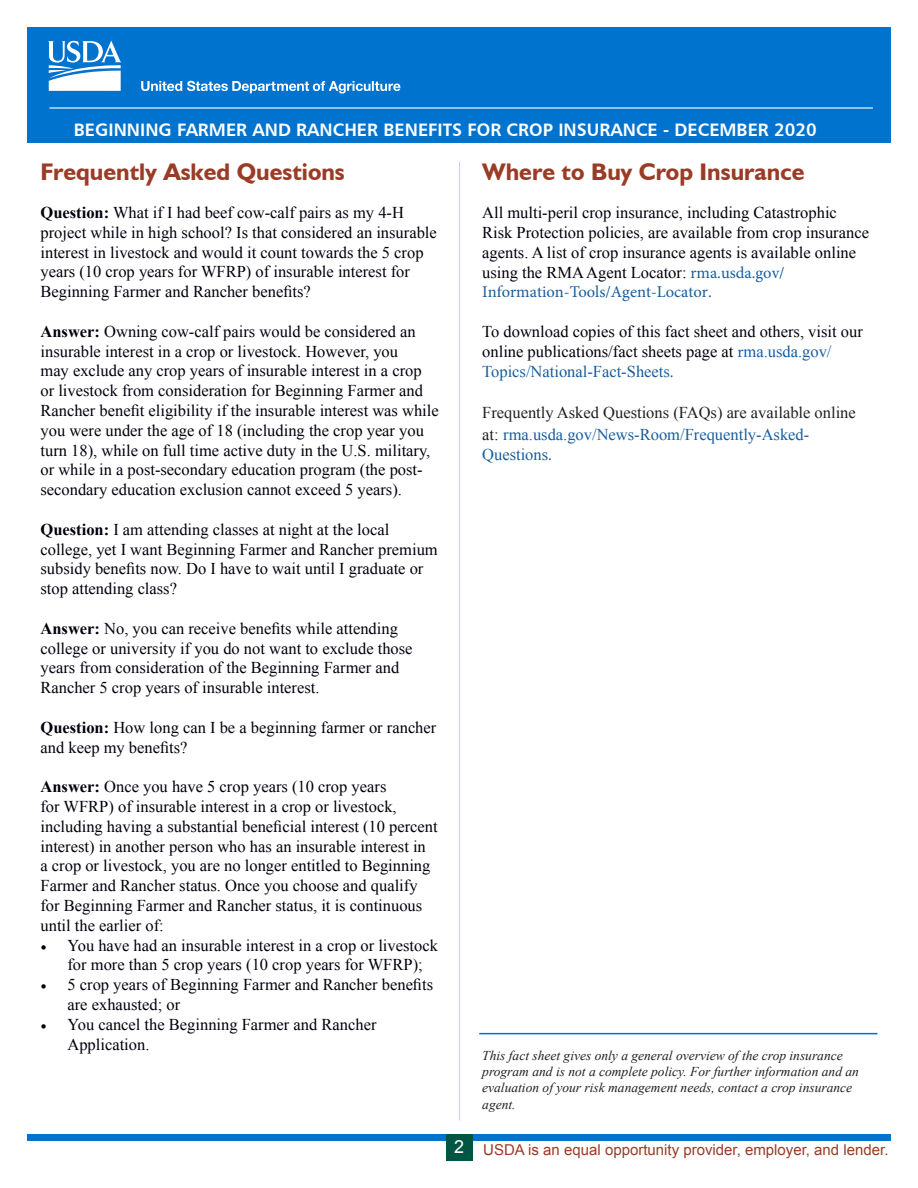
<style>
.page{position:relative;width:918px;height:1188px;background:#fff}
.page>*{position:absolute;margin:0;border:0;box-sizing:border-box;transform-origin:0 0}
.t1{font:700 24px "Humanist 521 BT";color:#9a3b26}
.t2{font:18px "Humanist 777 BT Bold B";color:#fff}
.t3{font:18px "Arial";color:#fff}
.t4{font:16.5px/19.8px "Times New Roman";color:#00000d}
.t5{font:16.5px/21.1px "Times New Roman";color:#231f20}
.t6{font:15px "Arial";color:#9a3b26}
.t7{font:italic 13.5px/16.2px "Times New Roman";color:#231f20}
.s1{font-family:"Minion Pro";color:#175d9e}
.s2{color:#175d9e}
.s3{font-weight:700}
.s4{font-family:"Minion Pro"}
</style>
<div class="page">
<div style="left:27px;top:27px;width:864px;height:115px;background:#0073cf"></div>
<div style="left:27px;top:1134px;width:864px;height:7px;background:#0073cf"></div>
<div style="left:446px;top:1134px;width:27px;height:27px;background:#005643"></div>
<hr style="left:459px;top:162px;width:1px;height:958px;background:#a8dee8">
<svg style="left:48px;top:40px;width:74px;height:51px"></svg>
<svg style="left:141px;top:81px;width:259px;height:13px"></svg>
<hr style="left:49px;top:107px;width:824px;height:2px;background:#fff">
<hr style="left:479px;top:1033px;width:398px;height:1px;background:#0073cf">
<p class="t2" style="left:74px;top:118px;width:745px">BEGINNING FARMER AND RANCHER BENEFITS FOR CROP INSURANCE - DECEMBER 2020</p>
<p class="t1" style="left:482px;top:157px;width:324px">Where to Buy Crop Insurance</p>
<p class="t4" style="left:482px;top:202px;width:388px">All multi-peril crop insurance, including Catastrophic Risk Protection policies, are available from crop insurance agents. A list of crop insurance agents is available online using the RMA Agent Locator: <span class="s1">rma.usda.gov/ Information-Tools/Agent-Locator.</span></p>
<p class="t4" style="left:482px;top:321px;width:382px">To download copies of this fact sheet and others, visit our online publications/fact sheets page at <span class="s1">r</span><span class="s2">ma.usda.gov/<br>Topics/National-Fact-Sheets</span><span class="s1">.</span></p>
<p class="t5" style="left:482px;top:402px;width:375px">Frequently Asked Questions (FAQs) are available online at: <span class="s2">rma.usda.gov/News-Room/Frequently-Asked-<br>Questions</span><span class="s1">.</span></p>
<p class="t1" style="left:40px;top:157px;width:306px">Frequently Asked Questions</p>
<p class="t4" style="left:40px;top:202px;width:398px"><span class="s3">Question:</span> What if I had beef cow-calf pairs as my 4-H project while in high school? Is that considered an insurable interest in livestock and would it count towards the 5 crop years (10 crop years for WFRP) of insurable interest for Beginning Farmer and Rancher benefits?</p>
<p class="t4" style="left:40px;top:321px;width:400px"><span class="s3">Answer:</span> Owning cow-calf pairs would be considered an insurable interest in a crop or livestock. However, you<br>may exclude any crop years of insurable interest in a crop or livestock from consideration for Beginning Farmer and Rancher benefit eligibility if the insurable interest was while you were under the age of 18 (including the crop year you turn 18), while on full time active duty in the U.S. military, or while in a post-secondary education program (the post&shy;secondary education exclusion cannot exceed 5 years).</p>
<p class="t4" style="left:40px;top:519px;width:399px"><span class="s3">Question:</span> I am attending classes at night at the local college, yet I want Beginning Farmer and Rancher premium subsidy benefits now. Do I have to wait until I graduate or stop attending class?</p>
<p class="t4" style="left:40px;top:618px;width:374px"><span class="s3">Answer:</span> No, you can receive benefits while attending college or university if you do not want to exclude those years from consideration of the Beginning Farmer and Rancher 5 crop years of insurable interest.</p>
<p class="t4" style="left:40px;top:717px;width:397px"><span class="s3">Question:</span> How long can I be a beginning farmer or rancher and keep my benefits?</p>
<p class="t4" style="left:40px;top:777px;width:399px"><span class="s3">Answer:</span> Once you have 5 crop years (10 crop years<br>for WFRP) of insurable interest in a crop or livestock, including having a substantial beneficial interest (10 percent interest) in another person who has an insurable interest in<br>a crop or livestock, you are no longer entitled to Beginning Farmer and Rancher status. Once you choose and qualify for Beginning Farmer and Rancher status, it is continuous until the earlier of:</p>
<p class="t4" style="left:68px;top:935px;width:372px;text-indent:-27px"><span class="s4">•</span> You have had an insurable interest in a crop or livestock for more than 5 crop years (10 crop years for WFRP);</p>
<p class="t4" style="left:68px;top:975px;width:367px;text-indent:-27px"><span class="s4">•</span> 5 crop years of Beginning Farmer and Rancher benefits are exhausted; or</p>
<p class="t4" style="left:68px;top:1014px;width:311px;text-indent:-27px"><span class="s4">•</span> You cancel the Beginning Farmer and Rancher<br>Application.</p>
<p class="t7" style="left:482px;top:1047px;width:378px">This fact sheet gives only a general overview of the crop insurance program and is not a complete policy. For further information and an evaluation of your risk management needs, contact a crop insurance agent.</p>
<p class="t6" style="left:483px;top:1140px;width:407px">USDA is an equal opportunity provider, employer, and lender.</p>
<p class="t3" style="left:454px;top:1135px;width:12px">2</p>
</div>
